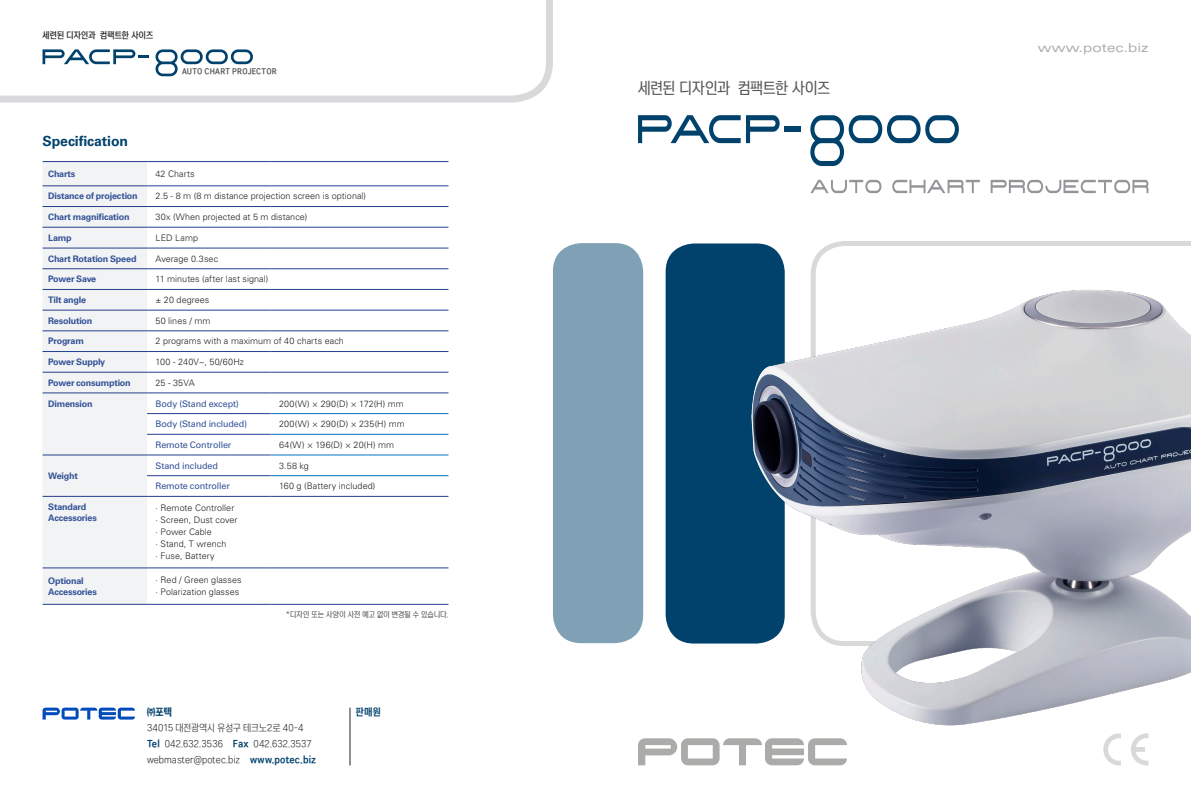
<style>
.page{position:relative;width:1191px;height:808px;background:#fff}
.page>*{position:absolute;margin:0;border:0;box-sizing:border-box;transform-origin:0 0}
.t1{font:16px "SD Gt Neo Cond e Md";color:#57585a}
.t2{font:700 14px "Univers LT Std";letter-spacing:-.005em;color:#00426c}
.t3{font:expanded 12.5px "Univers LT Std";color:#acaba9}
.t4{font:10px "SD Gt Neo Cond c Lt";letter-spacing:.01em;color:#231f20}
.t5{font:10px "SD Gt Neo Cond h Eb";color:#00426c}
.t6{font:10px "SD Gt Neo Cond g Bd";color:#00426c}
.t7{font:300 9px "Univers LT Std";letter-spacing:.005em;color:#231f20}
.t8{font:700 9px/11px "Univers LT Std";letter-spacing:-.025em;color:#325197}
.t9{font:9px "Univers LT Std";letter-spacing:-.01em;color:#325197}
.t10{font:300 9px "Univers LT Std";letter-spacing:.03em;color:#231f20}
.t11{font:9px "SD Gt Neo Cond f Sb";letter-spacing:.015em;color:#231f20}
.t12{font:8.2px "SD Gt Neo Cond g Bd";letter-spacing:.015em;color:#57585a}
.t13{font:8px "SD Gt Neo Cond e Md";letter-spacing:.025em;color:#57585a}
.s1{font-family:"SD Gt Neo Cond g Bd";color:#00426c}
</style>
<div class="page">
<svg style="left:811px;top:241px;width:380px;height:31px"></svg>
<div style="left:665px;top:243px;width:119px;height:400px;background:#00426c;border-radius:28px"></div>
<div style="left:553px;top:243px;width:90px;height:400px;background:#80a0b5;border-radius:28px"></div>
<svg style="left:638px;top:738px;width:209px;height:27px"></svg>
<svg style="left:1103px;top:742px;width:18px;height:23px"></svg>
<svg style="left:1131px;top:742px;width:17px;height:23px"></svg>
<img style="left:742px;top:272px;width:449px;height:470px">
<svg style="left:638px;top:115px;width:102px;height:28px"></svg>
<svg style="left:746px;top:115px;width:33px;height:28px"></svg>
<div style="left:784px;top:127px;width:17px;height:5px;background:#00426c"></div>
<svg style="left:810px;top:115px;width:149px;height:51px"></svg>
<svg style="left:810px;top:180px;width:71px;height:13px"></svg>
<svg style="left:892px;top:180px;width:87px;height:13px"></svg>
<svg style="left:990px;top:180px;width:158px;height:13px"></svg>
<svg style="left:0;top:0;width:553px;height:103px"></svg>
<div style="left:43px;top:162px;width:104px;height:442px;background:#f2f3f4"></div>
<hr style="left:270px;top:413px;width:178px;height:1px;background:#0077c0">
<hr style="left:270px;top:434px;width:178px;height:1px;background:#0077c0">
<hr style="left:270px;top:455px;width:178px;height:1px;background:#0077c0">
<hr style="left:270px;top:475px;width:178px;height:1px;background:#0077c0">
<hr style="left:43px;top:161px;width:104px;height:1px;background:#253f8e">
<hr style="left:147px;top:161px;width:123px;height:1px;background:#253f8e">
<hr style="left:270px;top:161px;width:178px;height:1px;background:#253f8e">
<hr style="left:43px;top:186px;width:104px;height:1px;background:#253f8e">
<hr style="left:147px;top:186px;width:123px;height:1px;background:#253f8e">
<hr style="left:270px;top:186px;width:178px;height:1px;background:#253f8e">
<hr style="left:43px;top:206px;width:104px;height:1px;background:#253f8e">
<hr style="left:147px;top:206px;width:123px;height:1px;background:#253f8e">
<hr style="left:270px;top:206px;width:178px;height:1px;background:#253f8e">
<hr style="left:43px;top:227px;width:104px;height:1px;background:#253f8e">
<hr style="left:147px;top:227px;width:123px;height:1px;background:#253f8e">
<hr style="left:270px;top:227px;width:178px;height:1px;background:#253f8e">
<hr style="left:43px;top:248px;width:104px;height:1px;background:#253f8e">
<hr style="left:147px;top:248px;width:123px;height:1px;background:#253f8e">
<hr style="left:270px;top:248px;width:178px;height:1px;background:#253f8e">
<hr style="left:43px;top:269px;width:104px;height:1px;background:#253f8e">
<hr style="left:147px;top:269px;width:123px;height:1px;background:#253f8e">
<hr style="left:270px;top:269px;width:178px;height:1px;background:#253f8e">
<hr style="left:43px;top:289px;width:104px;height:1px;background:#253f8e">
<hr style="left:147px;top:289px;width:123px;height:1px;background:#253f8e">
<hr style="left:270px;top:289px;width:178px;height:1px;background:#253f8e">
<hr style="left:43px;top:310px;width:104px;height:1px;background:#253f8e">
<hr style="left:147px;top:310px;width:123px;height:1px;background:#253f8e">
<hr style="left:270px;top:310px;width:178px;height:1px;background:#253f8e">
<hr style="left:43px;top:331px;width:104px;height:1px;background:#253f8e">
<hr style="left:147px;top:331px;width:123px;height:1px;background:#253f8e">
<hr style="left:270px;top:331px;width:178px;height:1px;background:#253f8e">
<hr style="left:43px;top:351px;width:104px;height:1px;background:#253f8e">
<hr style="left:147px;top:351px;width:123px;height:1px;background:#253f8e">
<hr style="left:270px;top:351px;width:178px;height:1px;background:#253f8e">
<hr style="left:43px;top:372px;width:104px;height:1px;background:#253f8e">
<hr style="left:147px;top:372px;width:123px;height:1px;background:#253f8e">
<hr style="left:270px;top:372px;width:178px;height:1px;background:#253f8e">
<hr style="left:270px;top:393px;width:178px;height:1px;background:#253f8e">
<hr style="left:43px;top:393px;width:104px;height:1px;background:#253f8e">
<hr style="left:147px;top:393px;width:123px;height:1px;background:#253f8e">
<hr style="left:147px;top:413px;width:123px;height:1px;background:#253f8e">
<hr style="left:147px;top:434px;width:123px;height:1px;background:#253f8e">
<hr style="left:43px;top:455px;width:104px;height:1px;background:#253f8e">
<hr style="left:147px;top:455px;width:123px;height:1px;background:#253f8e">
<hr style="left:147px;top:475px;width:123px;height:1px;background:#253f8e">
<hr style="left:43px;top:496px;width:104px;height:1px;background:#253f8e">
<hr style="left:147px;top:496px;width:123px;height:1px;background:#253f8e">
<hr style="left:270px;top:496px;width:178px;height:1px;background:#253f8e">
<hr style="left:43px;top:568px;width:104px;height:1px;background:#253f8e">
<hr style="left:147px;top:568px;width:123px;height:1px;background:#253f8e">
<hr style="left:270px;top:568px;width:178px;height:1px;background:#253f8e">
<hr style="left:43px;top:604px;width:104px;height:1px;background:#253f8e">
<hr style="left:147px;top:604px;width:123px;height:1px;background:#253f8e">
<hr style="left:270px;top:604px;width:178px;height:1px;background:#253f8e">
<svg style="left:43px;top:708px;width:92px;height:12px"></svg>
<hr style="left:350px;top:708px;width:1px;height:57px;background:#231f20">
<svg style="left:43px;top:49px;width:106px;height:15px"></svg>
<svg style="left:155px;top:49px;width:98px;height:27px"></svg>
<p class="t11" style="left:43px;top:31px;width:112px">세련된 디자인과 컴팩트한 사이즈</p>
<p class="t12" style="left:182px;top:68px;width:96px">AUTO CHART PROJECTOR</p>
<p class="t2" style="left:43px;top:133px;width:87px">Specification</p>
<p class="t8" style="left:48px;top:168px;width:29px">Charts</p>
<p class="t7" style="left:155px;top:168px;width:41px">42 Charts</p>
<p class="t8" style="left:48px;top:191px;width:91px">Distance of projection</p>
<p class="t7" style="left:155px;top:191px;width:212px">2.5 - 8 m (8 m distance projection screen is optional)</p>
<p class="t8" style="left:48px;top:211px;width:83px">Chart magnification</p>
<p class="t7" style="left:155px;top:211px;width:153px">30x (When projected at 5 m distance)</p>
<p class="t8" style="left:48px;top:232px;width:25px">Lamp</p>
<p class="t7" style="left:155px;top:232px;width:44px">LED Lamp</p>
<p class="t8" style="left:48px;top:253px;width:90px">Chart Rotation Speed</p>
<p class="t7" style="left:155px;top:253px;width:64px">Average 0.3sec</p>
<p class="t8" style="left:48px;top:274px;width:50px">Power Save</p>
<p class="t7" style="left:155px;top:274px;width:114px">11 minutes (after last signal)</p>
<p class="t8" style="left:48px;top:294px;width:39px">Tilt angle</p>
<p class="t7" style="left:155px;top:294px;width:55px">± 20 degrees</p>
<p class="t8" style="left:48px;top:315px;width:46px">Resolution</p>
<p class="t7" style="left:155px;top:315px;width:56px">50 lines / mm</p>
<p class="t8" style="left:48px;top:336px;width:37px">Program</p>
<p class="t7" style="left:155px;top:336px;width:190px">2 programs with a maximum of 40 charts each</p>
<p class="t8" style="left:48px;top:356px;width:59px">Power Supply</p>
<p class="t10" style="left:155px;top:356px;width:90px">100 - 240V~, 50/60Hz</p>
<p class="t8" style="left:48px;top:377px;width:84px">Power consumption</p>
<p class="t7" style="left:155px;top:377px;width:41px">25 - 35VA</p>
<p class="t8" style="left:48px;top:398px;width:46px">Dimension</p>
<p class="t9" style="left:155px;top:398px;width:85px">Body (Stand except)</p>
<p class="t7" style="left:279px;top:398px;width:126px">200(W) × 290(D) × 172(H) mm</p>
<p class="t9" style="left:155px;top:419px;width:93px">Body (Stand included)</p>
<p class="t7" style="left:279px;top:419px;width:127px">200(W) × 290(D) × 235(H) mm</p>
<p class="t9" style="left:155px;top:439px;width:77px">Remote Controller</p>
<p class="t7" style="left:279px;top:439px;width:117px">64(W) × 196(D) × 20(H) mm</p>
<p class="t8" style="left:48px;top:470px;width:31px">Weight</p>
<p class="t9" style="left:155px;top:460px;width:64px">Stand included</p>
<p class="t7" style="left:279px;top:460px;width:31px">3.58 kg</p>
<p class="t9" style="left:155px;top:481px;width:76px">Remote controller</p>
<p class="t7" style="left:279px;top:481px;width:98px">160 g (Battery included)</p>
<p class="t8" style="left:48px;top:501px;width:50px">Standard<br>Accessories</p>
<p class="t7" style="left:155px;top:503px;width:80px">· Remote Controller</p>
<p class="t7" style="left:155px;top:515px;width:83px">· Screen, Dust cover</p>
<p class="t7" style="left:155px;top:527px;width:58px">· Power Cable</p>
<p class="t7" style="left:155px;top:539px;width:73px">· Stand, T wrench</p>
<p class="t7" style="left:155px;top:551px;width:61px">· Fuse, Battery</p>
<p class="t8" style="left:48px;top:575px;width:50px">Optional<br>Accessories</p>
<p class="t7" style="left:155px;top:575px;width:88px">· Red / Green glasses</p>
<p class="t7" style="left:155px;top:587px;width:85px">· Polarization glasses</p>
<p class="t13" style="left:286px;top:610px;width:164px">*디자인 또는 사양이 사전 예고 없이 변경될 수 있습니다.</p>
<p class="t5" style="left:147px;top:707px;width:26px">㈜포텍</p>
<p class="t4" style="left:147px;top:723px;width:158px">34015 대전광역시 유성구 테크노2로 40-4</p>
<p class="t4" style="left:147px;top:739px;width:166px"><span class="s1">Tel</span> 042.632.3536 <span class="s1">Fax</span> 042.632.3537</p>
<p class="t4" style="left:147px;top:755px;width:171px">webmaster@potec.biz <span class="s1">www.potec.biz</span></p>
<p class="t6" style="left:356px;top:707px;width:26px">판매원</p>
<p class="t1" style="left:638px;top:80px;width:194px">세련된 디자인과 컴팩트한 사이즈</p>
<p class="t3" style="left:1038px;top:40px;width:112px">www.potec.biz</p>
</div>
